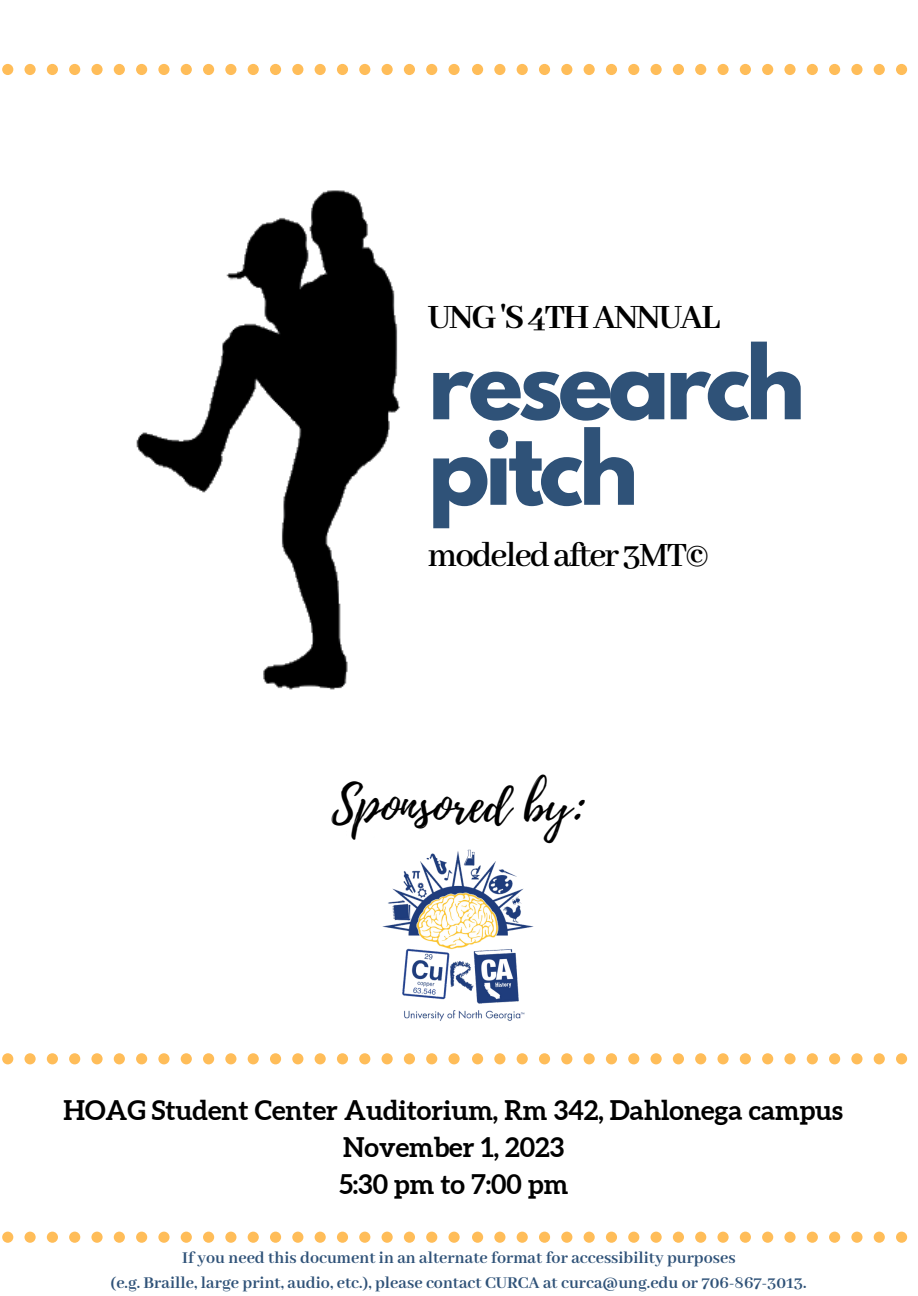
<style>
.page{position:relative;width:918px;height:1296px;background:#fff}
.page>*{position:absolute;margin:0;border:0;box-sizing:border-box;transform-origin:0 0}
.t1{font:700 90.3px "League Spartan";letter-spacing:-.05em;color:#2f5278}
.t2{font:49.35px "Playlist Script";color:#000}
.t3{font:600 37.05px "Abhaya Libre";letter-spacing:-.05em;color:#000}
.t4{font:700 37.05px "Abhaya Libre";letter-spacing:-.05em;color:#000}
.t5{font:700 27px "Aleo";color:#000}
.t6{font:700 18px "Abhaya Libre";color:#2f5278}
</style>
<div class="page">
<svg style="left:2px;top:64px;width:458px;height:11px"></svg>
<svg style="left:472px;top:64px;width:436px;height:11px"></svg>
<img style="left:382px;top:849px;width:152px;height:172px">
<svg style="left:2px;top:1053px;width:458px;height:11px"></svg>
<svg style="left:472px;top:1053px;width:436px;height:11px"></svg>
<svg style="left:2px;top:1232px;width:458px;height:11px"></svg>
<svg style="left:472px;top:1232px;width:436px;height:11px"></svg>
<img style="left:136px;top:190px;width:264px;height:500px">
<p class="t4" style="left:428px;top:297px;width:293px">UNG'S4THANNUAL</p>
<p class="t1" style="left:428px;top:338px;width:379px">research</p>
<p class="t1" style="left:428px;top:424px;width:212px">pitch</p>
<p class="t3" style="left:428px;top:535px;width:283px">modeledafter3MT©</p>
<p class="t2" style="left:332px;top:770px;width:256px">Sponsored by:</p>
<p class="t5" style="left:64px;top:1095px;width:781px">HOAG Student Center Auditorium, Rm 342, Dahlonega campus</p>
<p class="t5" style="left:343px;top:1132px;width:223px">November 1, 2023</p>
<p class="t5" style="left:339px;top:1169px;width:231px">5:30 pm to 7:00 pm</p>
<p class="t6" style="left:182px;top:1248px;width:555px">If you need this document in an alternate format for accessibility purposes</p>
<p class="t6" style="left:110px;top:1273px;width:698px">(e.g. Braille, large print, audio, etc.), please contact CURCA at curca@ung.edu or 706-867-3013.</p>
</div>
